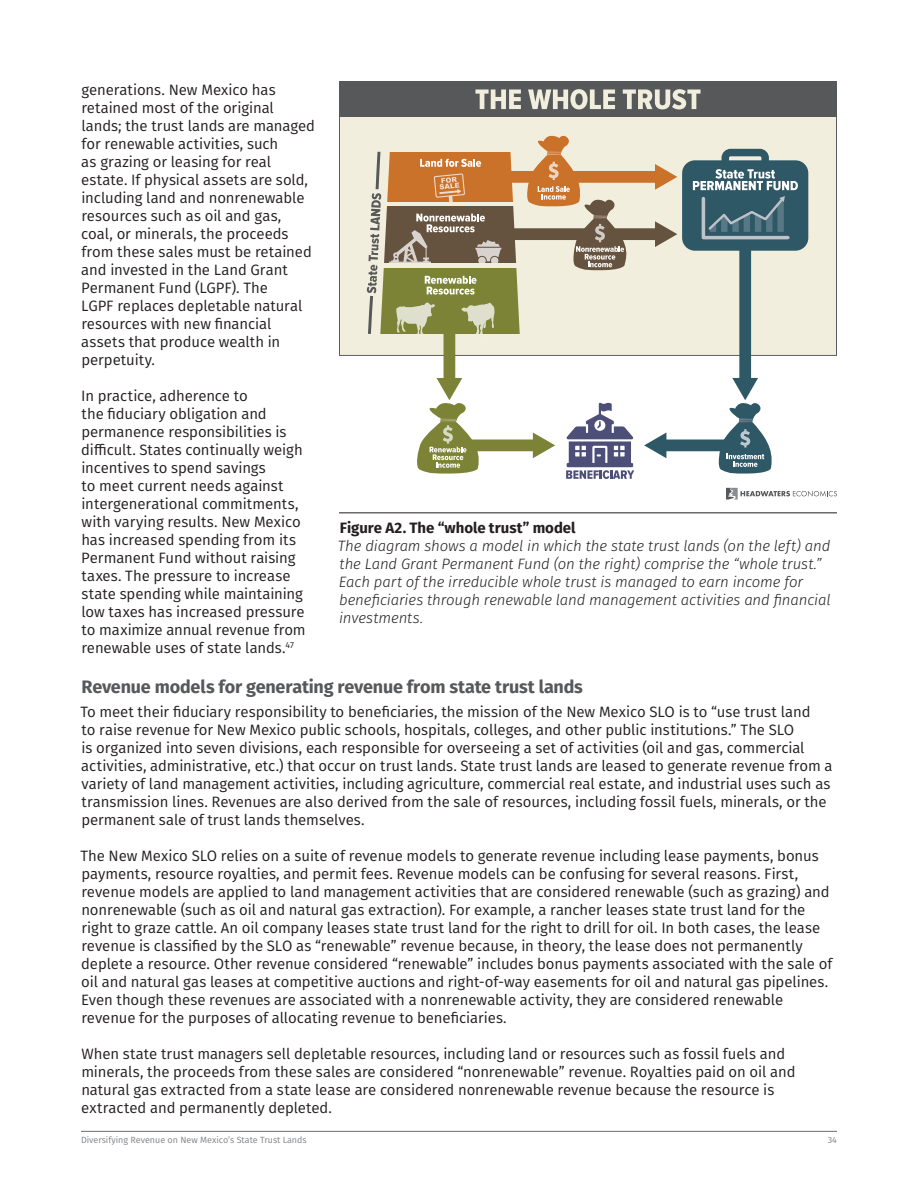
<style>
.page{position:relative;width:918px;height:1188px;background:#fff}
.page>*{position:absolute;margin:0;border:0;box-sizing:border-box;transform-origin:0 0}
.Header_3{font:700 18px "Fira Sans";letter-spacing:-.01em;color:#57585a}
.Body_Copy{font:15px/18px "Fira Sans";letter-spacing:-.005em;color:#231f20}
.Figure_Copy{font:italic 300 15px/18px "Fira Sans";letter-spacing:-.01em;color:#231f20}
.Figure_title{font:700 15px "Fira Sans";color:#231f20}
.t1{font:9px "Fira Sans";color:#808285}
</style>
<div class="page">
<hr style="left:81px;top:1131px;width:756px;height:1px;background:#6c6d70">
<hr style="left:339px;top:512px;width:498px;height:1px;background:#231f20">
<div style="left:339px;top:116px;width:498px;height:240px;background:#f1eedd"></div>
<div style="left:339px;top:81px;width:498px;height:35px;background:#57585a"></div>
<svg style="left:475px;top:89px;width:46px;height:20px"></svg>
<svg style="left:528px;top:89px;width:87px;height:20px"></svg>
<svg style="left:623px;top:89px;width:78px;height:20px"></svg>
<div style="left:374px;top:150px;width:150px;height:53px;background:#ca712a"></div>
<div style="left:374px;top:203px;width:150px;height:62px;background:#66533f"></div>
<div style="left:374px;top:265px;width:150px;height:71px;background:#7d8336"></div>
<div style="left:663px;top:440px;width:84px;height:11px;background:#2f5867"></div>
<svg style="left:644px;top:432px;width:22px;height:26px"></svg>
<div style="left:452px;top:440px;width:85px;height:11px;background:#7d8336"></div>
<svg style="left:533px;top:432px;width:22px;height:26px"></svg>
<svg style="left:566px;top:403px;width:68px;height:76px"></svg>
<div style="left:739px;top:227px;width:12px;height:155px;background:#2f5867"></div>
<svg style="left:716px;top:378px;width:56px;height:96px"></svg>
<div style="left:508px;top:171px;width:151px;height:12px;background:#ca712a"></div>
<svg style="left:655px;top:164px;width:22px;height:26px"></svg>
<div style="left:499px;top:228px;width:160px;height:12px;background:#66533f"></div>
<svg style="left:655px;top:221px;width:22px;height:26px"></svg>
<svg style="left:510px;top:131px;width:121px;height:209px"></svg>
<div style="left:682px;top:160px;width:126px;height:91px;background:#2f5867;border-radius:13px"></div>
<hr style="left:382px;top:149px;width:135px;height:3px;background:#f1eedd">
<hr style="left:374px;top:202px;width:150px;height:3px;background:#f1eedd">
<hr style="left:374px;top:264px;width:150px;height:4px;background:#f1eedd">
<hr style="left:374px;top:334px;width:150px;height:3px;background:#f1eedd">
<div style="left:444px;top:318px;width:11px;height:64px;background:#7d8336"></div>
<svg style="left:417px;top:378px;width:65px;height:96px"></svg>
<svg style="left:693px;top:149px;width:105px;height:91px"></svg>
<svg style="left:364px;top:138px;width:137px;height:202px"></svg>
<svg style="left:726px;top:488px;width:111px;height:11px"></svg>
<p class="Body_Copy" style="left:81px;top:80px;width:235px">generations. New Mexico has retained most of the original lands; the trust lands are managed for renewable activities, such<br>as grazing or leasing for real estate. If physical assets are sold, including land and nonrenewable resources such as oil and gas, coal, or minerals, the proceeds from these sales must be retained and invested in the Land Grant<br>Permanent Fund (LGPF). The<br>LGPF replaces depletable natural resources with new financial assets that produce wealth in perpetuity.</p>
<p class="Body_Copy" style="left:81px;top:386px;width:226px">In practice, adherence to<br>the fiduciary obligation and permanence responsibilities is difficult. States continually weigh incentives to spend savings<br>to meet current needs against intergenerational commitments, with varying results. New Mexico has increased spending from its<br>Permanent Fund without raising taxes. The pressure to increase state spending while maintaining low taxes has increased pressure to maximize annual revenue from renewable uses of state lands.<sup>47</sup></p>
<p class="Header_3" style="left:82px;top:671px;width:503px">Revenue models for generating revenue from state trust lands</p>
<p class="Body_Copy" style="left:80px;top:703px;width:754px">To meet their fiduciary responsibility to beneficiaries, the mission of the New Mexico SLO is to “use trust land<br>to raise revenue for New Mexico public schools, hospitals, colleges, and other public institutions.” The SLO<br>is organized into seven divisions, each responsible for overseeing a set of activities (oil and gas, commercial activities, administrative, etc.) that occur on trust lands. State trust lands are leased to generate revenue from a variety of land management activities, including agriculture, commercial real estate, and industrial uses such as transmission lines. Revenues are also derived from the sale of resources, including fossil fuels, minerals, or the permanent sale of trust lands themselves.</p>
<p class="Body_Copy" style="left:80px;top:847px;width:753px">The New Mexico SLO relies on a suite of revenue models to generate revenue including lease payments, bonus payments, resource royalties, and permit fees. Revenue models can be confusing for several reasons. First, revenue models are applied to land management activities that are considered renewable (such as grazing) and nonrenewable (such as oil and natural gas extraction). For example, a rancher leases state trust land for the right to graze cattle. An oil company leases state trust land for the right to drill for oil. In both cases, the lease revenue is classified by the SLO as “renewable” revenue because, in theory, the lease does not permanently deplete a resource. Other revenue considered “renewable” includes bonus payments associated with the sale of oil and natural gas leases at competitive auctions and right-of-way easements for oil and natural gas pipelines.<br>Even though these revenues are associated with a nonrenewable activity, they are considered renewable revenue for the purposes of allocating revenue to beneficiaries.</p>
<p class="Body_Copy" style="left:81px;top:1045px;width:716px">When state trust managers sell depletable resources, including land or resources such as fossil fuels and minerals, the proceeds from these sales are considered “nonrenewable” revenue. Royalties paid on oil and natural gas extracted from a state lease are considered nonrenewable revenue because the resource is extracted and permanently depleted.</p>
<p class="Figure_title" style="left:340px;top:516px;width:237px">Figure A2. The “whole trust” model</p>
<p class="Figure_Copy" style="left:338px;top:537px;width:494px">The diagram shows a model in which the state trust lands (on the left) and the Land Grant Permanent Fund (on the right) comprise the “whole trust.” Each part of the irreducible whole trust is managed to earn income for beneficiaries through renewable land management activities and financial investments.</p>
<p class="t1" style="left:81px;top:1133px;width:227px">Diversifying Revenue on New Mexico’s State Trust Lands</p>
<p class="t1" style="left:828px;top:1133px;width:11px">34</p>
</div>
